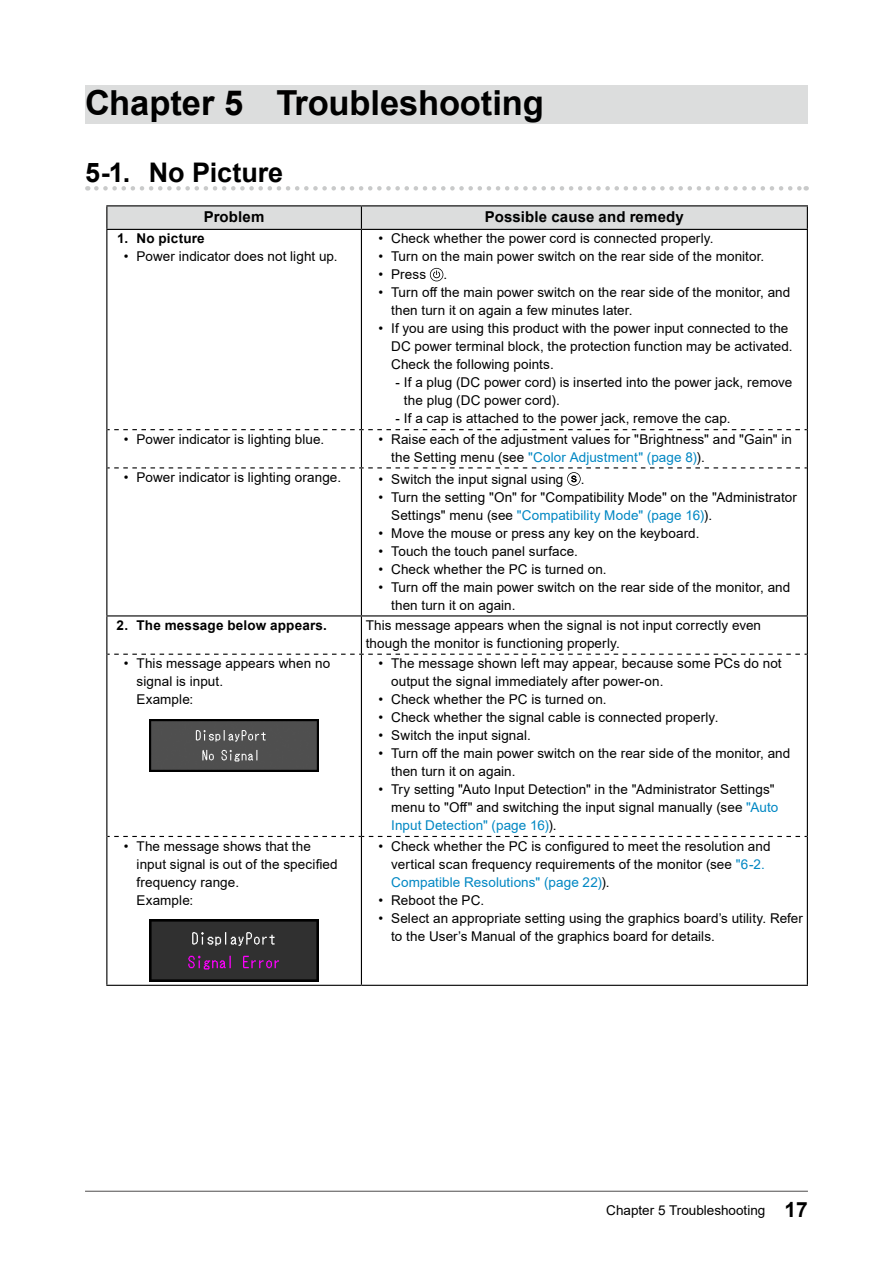
<style>
.page{position:relative;width:893px;height:1263px;background:#fff}
.page>*{position:absolute;margin:0;border:0;box-sizing:border-box;transform-origin:0 0}
.t1{font:700 34.5px "Arial";letter-spacing:-.005em;color:#000}
.t2{font:700 27px "Arial";letter-spacing:-.005em;color:#000}
.t3{font:700 15px "Arial";letter-spacing:.01em;color:#000}
.t4{font:13.5px/18px "Arial";letter-spacing:.005em;color:#000}
.t5{font:700 13.5px "Arial";letter-spacing:.015em;color:#000}
.s1{color:#0087c3}
.s2{font-weight:700;font-size:21px}
</style>
<div class="page">
<div style="left:85px;top:85px;width:723px;height:39px;background:#dcdddd"></div>
<svg style="left:96px;top:186px;width:711px;height:5px"></svg>
<svg style="left:107px;top:836px;width:700px;height:1px"></svg>
<hr style="left:106px;top:205px;width:255px;height:1px;background:#000">
<hr style="left:106px;top:229px;width:255px;height:1px;background:#000">
<svg style="left:106px;top:206px;width:702px;height:23px;background:#d5d6d6"></svg>
<hr style="left:361px;top:205px;width:447px;height:1px;background:#000">
<hr style="left:361px;top:229px;width:447px;height:1px;background:#000">
<hr style="left:106px;top:230px;width:1px;height:200px;background:#000">
<hr style="left:361px;top:230px;width:1px;height:199px;background:#000">
<hr style="left:807px;top:230px;width:1px;height:200px;background:#000">
<hr style="left:106px;top:430px;width:1px;height:38px;background:#000">
<hr style="left:361px;top:430px;width:1px;height:37px;background:#000">
<hr style="left:807px;top:430px;width:1px;height:38px;background:#000">
<svg style="left:107px;top:429px;width:700px;height:1px"></svg>
<hr style="left:106px;top:468px;width:1px;height:147px;background:#000">
<hr style="left:361px;top:468px;width:1px;height:147px;background:#000">
<hr style="left:807px;top:468px;width:1px;height:147px;background:#000">
<hr style="left:106px;top:616px;width:1px;height:38px;background:#000">
<hr style="left:106px;top:615px;width:255px;height:1px;background:#000">
<hr style="left:361px;top:616px;width:1px;height:38px;background:#000">
<hr style="left:807px;top:616px;width:1px;height:38px;background:#000">
<hr style="left:361px;top:615px;width:447px;height:1px;background:#000">
<hr style="left:106px;top:654px;width:1px;height:182px;background:#000">
<hr style="left:106px;top:836px;width:1px;height:149px;background:#000">
<hr style="left:361px;top:655px;width:1px;height:181px;background:#000">
<hr style="left:361px;top:836px;width:1px;height:149px;background:#000">
<hr style="left:807px;top:654px;width:1px;height:182px;background:#000">
<hr style="left:807px;top:836px;width:1px;height:149px;background:#000">
<svg style="left:107px;top:654px;width:700px;height:1px"></svg>
<hr style="left:106px;top:985px;width:255px;height:1px;background:#000">
<hr style="left:361px;top:985px;width:447px;height:1px;background:#000">
<svg style="left:430px;top:268px;width:13px;height:13px"></svg>
<svg style="left:107px;top:467px;width:700px;height:19px"></svg>
<img style="left:149px;top:719px;width:170px;height:52px">
<img style="left:149px;top:919px;width:170px;height:62px">
<hr style="left:85px;top:1191px;width:723px;height:1px;background:#595757">
<h1 class="t1" style="left:85px;top:78px;width:460px">Chapter 5 Troubleshooting</h1>
<h2 class="t2" style="left:85px;top:154px;width:200px">5-1. No Picture</h2>
<p class="t3" style="left:204px;top:206px;width:62px">Problem</p>
<p class="t3" style="left:485px;top:206px;width:200px">Possible cause and remedy</p>
<p class="t5" style="left:117px;top:229px;width:89px">1. No picture</p>
<p class="t4" style="left:124px;top:248px;width:215px">• Power indicator does not light up.</p>
<p class="t4" style="left:378px;top:230px;width:337px">• Check whether the power cord is connected properly.</p>
<p class="t4" style="left:378px;top:248px;width:387px">• Turn on the main power switch on the rear side of the monitor.</p>
<p class="t4" style="left:378px;top:266px;width:49px">• Press</p>
<p class="t4" style="left:443px;top:266px;width:5px">.</p>
<p class="t4" style="left:391px;top:284px;width:401px;text-indent:-13px">• Turn off the main power switch on the rear side of the monitor, and then turn it on again a few minutes later.</p>
<p class="t4" style="left:391px;top:320px;width:403px;text-indent:-13px">• If you are using this product with the power input connected to the<br>DC power terminal block, the protection function may be activated.<br>Check the following points.</p>
<p class="t4" style="left:404px;top:374px;width:390px;text-indent:-9px">- If a plug (DC power cord) is inserted into the power jack, remove the plug (DC power cord).</p>
<p class="t4" style="left:395px;top:410px;width:337px">- If a cap is attached to the power jack, remove the cap.</p>
<p class="t4" style="left:124px;top:430px;width:202px">• Power indicator is lighting blue.</p>
<p class="t4" style="left:391px;top:430px;width:402px;text-indent:-13px">• Raise each of the adjustment values for "Brightness" and "Gain" in the Setting menu (see <span class="s1">"Color Adjustment" (page 8)</span>).</p>
<p class="t4" style="left:124px;top:468px;width:219px">• Power indicator is lighting orange.</p>
<p class="t4" style="left:378px;top:470px;width:186px">• Switch the input signal using</p>
<p class="t4" style="left:581px;top:470px;width:5px">.</p>
<p class="t4" style="left:391px;top:488px;width:407px;text-indent:-13px">• Turn the setting "On" for "Compatibility Mode" on the "Administrator<br>Settings" menu (see <span class="s1">"Compatibility Mode" (page 16)</span>).</p>
<p class="t4" style="left:378px;top:524px;width:323px">• Move the mouse or press any key on the keyboard.</p>
<p class="t4" style="left:378px;top:542px;width:201px">• Touch the touch panel surface.</p>
<p class="t4" style="left:378px;top:560px;width:230px">• Check whether the PC is turned on.</p>
<p class="t4" style="left:391px;top:578px;width:401px;text-indent:-13px">• Turn off the main power switch on the rear side of the monitor, and then turn it on again.</p>
<p class="t5" style="left:117px;top:616px;width:212px">2. The message below appears.</p>
<p class="t4" style="left:366px;top:616px;width:397px">This message appears when the signal is not input correctly even though the monitor is functioning properly.</p>
<p class="t4" style="left:137px;top:654px;width:195px;text-indent:-13px">• This message appears when no signal is input.<br>Example:</p>
<p class="t4" style="left:391px;top:654px;width:392px;text-indent:-13px">• The message shown left may appear, because some PCs do not output the signal immediately after power-on.</p>
<p class="t4" style="left:378px;top:690px;width:230px">• Check whether the PC is turned on.</p>
<p class="t4" style="left:378px;top:708px;width:341px">• Check whether the signal cable is connected properly.</p>
<p class="t4" style="left:378px;top:726px;width:154px">• Switch the input signal.</p>
<p class="t4" style="left:391px;top:744px;width:401px;text-indent:-13px">• Turn off the main power switch on the rear side of the monitor, and then turn it on again.</p>
<p class="t4" style="left:391px;top:780px;width:389px;text-indent:-13px">• Try setting "Auto Input Detection" in the "Administrator Settings" menu to "Off" and switching the input signal manually (see <span class="s1">"Auto<br>Input Detection" (page 16)</span>).</p>
<p class="t4" style="left:137px;top:837px;width:203px;text-indent:-13px">• The message shows that the input signal is out of the specified frequency range.<br>Example:</p>
<p class="t4" style="left:391px;top:837px;width:381px;text-indent:-13px">• Check whether the PC is configured to meet the resolution and vertical scan frequency requirements of the monitor (see <span class="s1">"6-2.<br>Compatible Resolutions" (page 22)</span>).</p>
<p class="t4" style="left:378px;top:891px;width:107px">• Reboot the PC.</p>
<p class="t4" style="left:391px;top:909px;width:413px;text-indent:-13px">• Select an appropriate setting using the graphics board’s utility. Refer to the User’s Manual of the graphics board for details.</p>
<p class="t4" style="left:606px;top:1201px;width:203px">Chapter 5 Troubleshooting <span class="s2">17</span></p>
</div>
